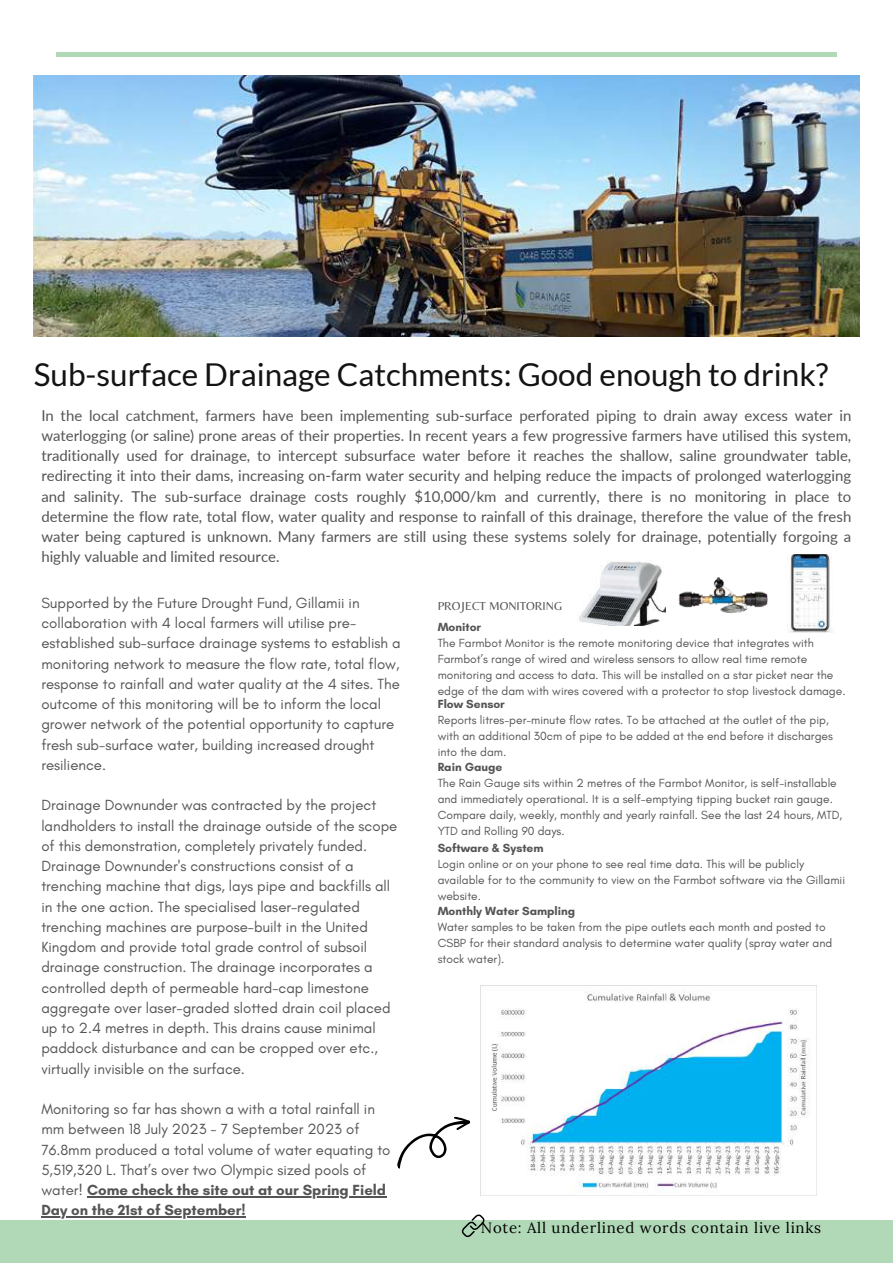
<style>
.page{position:relative;width:893px;height:1264px;background:#fff}
.page>*{position:absolute;margin:0;border:0;box-sizing:border-box;transform-origin:0 0}
.t1{font:31.5px "Lato";color:#141313}
.t2{font:15px/20.2px "Glacial Indifference";color:#545454}
.t3{font:15px/20.2px "Lato";color:#545454;text-align:justify}
.t4{font:15px "Lora";letter-spacing:.05em;color:#000}
.t5{font:12px/16px "Glacial Indifference";color:#545454}
.t6{font:700 12px "Glacial Indifference";color:#545454}
.t7{font:12px "Belleza";color:#545454}
.s1{font-weight:700}
</style>
<div class="page">
<div style="left:0;top:1219px;width:892px;height:43px;background:#b1d8b7"></div>
<hr style="left:56px;top:53px;width:780px;height:4px;background:#b1d8b7">
<svg style="left:461px;top:1214px;width:24px;height:23px"></svg>
<img style="left:34px;top:75px;width:825px;height:261px">
<img style="left:579px;top:562px;width:86px;height:63px">
<img style="left:678px;top:577px;width:89px;height:36px">
<img style="left:787px;top:555px;width:45px;height:77px">
<img style="left:481px;top:985px;width:335px;height:208px">
<svg style="left:397px;top:1116px;width:74px;height:53px"></svg>
<hr style="left:87px;top:1196px;width:299px;height:1px;background:#545454">
<hr style="left:41px;top:1216px;width:205px;height:1px;background:#545454">
<h1 class="t1" style="left:34px;top:355px;width:796px">Sub-surface Drainage Catchments: Good enough to drink?</h1>
<p class="t3" style="left:41px;top:405px;width:811px">In the local catchment, farmers have been implementing sub-surface perforated piping to drain away excess water in waterlogging (or saline) prone areas of their properties. In recent years a few progressive farmers have utilised this system, traditionally used for drainage, to intercept subsurface water before it reaches the shallow, saline groundwater table, redirecting it into their dams, increasing on-farm water security and helping reduce the impacts of prolonged waterlogging and salinity. The sub-surface drainage costs roughly $10,000/km and currently, there is no monitoring in place to determine the flow rate, total flow, water quality and response to rainfall of this drainage, therefore the value of the fresh water being captured is unknown. Many farmers are still using these systems solely for drainage, potentially forgoing a highly valuable and limited resource.</p>
<p class="t2" style="left:41px;top:592px;width:361px">Supported by the Future Drought Fund, Gillamii in collaboration with 4 local farmers will utilise pre&shy;established sub-surface drainage systems to establish a monitoring network to measure the flow rate, total flow, response to rainfall and water quality at the 4 sites. The outcome of this monitoring will be to inform the local grower network of the potential opportunity to capture fresh sub-surface water, building increased drought resilience.</p>
<p class="t2" style="left:41px;top:795px;width:357px">Drainage Downunder was contracted by the project landholders to install the drainage outside of the scope of this demonstration, completely privately funded.<br>Drainage Downunder's constructions consist of a trenching machine that digs, lays pipe and backfills all in the one action. The specialised laser-regulated trenching machines are purpose-built in the United Kingdom and provide total grade control of subsoil drainage construction. The drainage incorporates a controlled depth of permeable hard-cap limestone aggregate over laser-graded slotted drain coil placed up to 2.4 metres in depth. This drains cause minimal paddock disturbance and can be cropped over etc., virtually invisible on the surface.</p>
<p class="t2" style="left:41px;top:1098px;width:351px">Monitoring so far has shown a with a total rainfall in mm between 18 July 2023 - 7 September 2023 of 76.8mm produced a total volume of water equating to 5,519,320 L. That’s over two Olympic sized pools of water! <span class="s1">Come check the site out at our Spring Field Day on the 21st of September!</span></p>
<p class="t7" style="left:437px;top:599px;width:126px">PROJECT MONITORING</p>
<p class="t6" style="left:437px;top:620px;width:45px">Monitor</p>
<p class="t5" style="left:437px;top:635px;width:409px">The Farmbot Monitor is the remote monitoring device that integrates with Farmbot’s range of wired and wireless sensors to allow real time remote monitoring and access to data. This will be installed on a star picket near the edge of the dam with wires covered with a protector to stop livestock damage.</p>
<p class="t6" style="left:437px;top:697px;width:69px">Flow Sensor</p>
<p class="t5" style="left:437px;top:712px;width:397px">Reports litres-per-minute flow rates. To be attached at the outlet of the pip, with an additional 30cm of pipe to be added at the end before it discharges into the dam.</p>
<p class="t6" style="left:437px;top:759px;width:66px">Rain Gauge</p>
<p class="t5" style="left:437px;top:775px;width:406px">The Rain Gauge sits within 2 metres of the Farmbot Monitor, is self-installable and immediately operational. It is a self-emptying tipping bucket rain gauge.<br>Compare daily, weekly, monthly and yearly rainfall. See the last 24 hours, MTD, YTD and Rolling 90 days.</p>
<p class="t6" style="left:437px;top:840px;width:107px">Software &amp; System</p>
<p class="t5" style="left:437px;top:855px;width:409px">Login online or on your phone to see real time data. This will be publicly available for to the community to view on the Farmbot software via the Gillamii website.</p>
<p class="t6" style="left:437px;top:903px;width:139px">Monthly Water Sampling</p>
<p class="t5" style="left:437px;top:918px;width:396px">Water samples to be taken from the pipe outlets each month and posted to<br>CSBP for their standard analysis to determine water quality (spray water and stock water).</p>
<p class="t4" style="left:481px;top:1217px;width:342px">Note: All underlined words contain live links</p>
</div>
